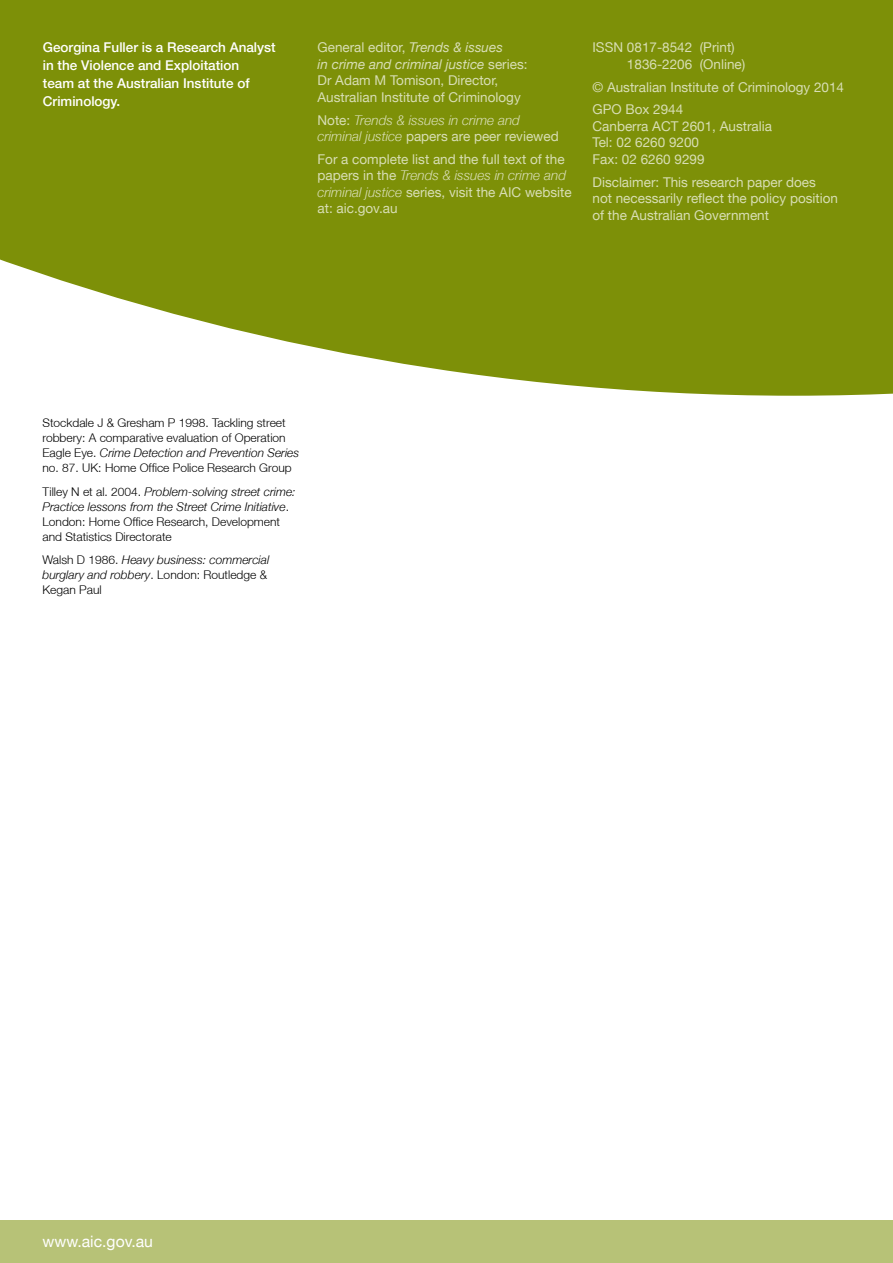
<style>
.page{position:relative;width:893px;height:1263px;background:#fff}
.page>*{position:absolute;margin:0;border:0;box-sizing:border-box;transform-origin:0 0}
.t1{font:15.75px "Helvetica Neue LT";color:#fff}
.t2{font:13.5px/16.5px "Helvetica Neue LT";color:#d8deb5}
.author_blurb{font:500 13.5px/18px "Helvetica Neue LT";color:#fff}
.t3{font:italic 300 13.5px/16.5px "Helvetica Neue LT";color:#d8deb5}
.references{font:300 12px/15px "Helvetica Neue LT";color:#000}
.references-2{font:italic 300 12px/15px "Helvetica Neue LT";color:#000}
.s1{font-style:italic}
.s2{font-weight:400;font-style:normal}
.s3{font-weight:300;font-style:italic}
.s4{font-style:normal}
</style>
<div class="page">
<svg style="left:0;top:0;width:893px;height:396px;fill:#7d9008"></svg>
<div style="left:0;top:1220px;width:893px;height:43px;background:#b7c277"></div>
<p class="author_blurb" style="left:43px;top:38px;width:234px">Georgina Fuller is a Research Analyst in the Violence and Exploitation<br>team at the Australian Institute of<br>Criminology.</p>
<p class="t2" style="left:317px;top:39px;width:212px">General editor, <span class="s1">Trends &amp; issues<br>in crime and criminal justice</span> series:<br>Dr Adam M Tomison, Director, Australian Institute of Criminology</p>
<p class="t3" style="left:317px;top:111px;width:243px"><span class="s2">Note:</span> Trends &amp; issues in crime and criminal justice <span class="s2">papers are peer reviewed</span></p>
<p class="t2" style="left:317px;top:151px;width:256px">For a complete list and the full text of the papers in the <span class="s3">Trends &amp; issues in crime and criminal justice</span> series, visit the AIC website at: aic.gov.au</p>
<p class="t2" style="left:627px;top:39px;width:120px;text-indent:-34px">ISSN 0817-8542 (Print)<br>1836-2206 (Online)</p>
<p class="t2" style="left:592px;top:75px;width:253px;line-height:23px">© Australian Institute of Criminology 2014<br>GPO Box 2944</p>
<p class="t2" style="left:592px;top:118px;width:181px">Canberra ACT 2601, Australia<br>Tel: 02 6260 9200<br>Fax: 02 6260 9299</p>
<p class="t2" style="left:592px;top:174px;width:247px">Disclaimer: This research paper does not necessarily reflect the policy position of the Australian Government</p>
<p class="references" style="left:43px;top:415px;width:258px">Stockdale J &amp; Gresham P 1998. Tackling street robbery: A comparative evaluation of Operation Eagle Eye. <span class="s1">Crime Detection and Prevention Series </span>no. 87. UK: Home Office Police Research Group</p>
<p class="references" style="left:43px;top:484px;width:255px">Tilley N et al. 2004. <span class="s1">Problem-solving street crime:<br>Practice lessons from the Street Crime Initiative</span>.<br>London: Home Office Research, Development and Statistics Directorate</p>
<p class="references-2" style="left:43px;top:552px;width:228px"><span class="s4">Walsh D 1986.</span> Heavy business: commercial burglary and robbery<span class="s4">. London: Routledge &amp;<br>Kegan Paul</span></p>
<p class="t1" style="left:43px;top:1232px;width:112px">www.aic.gov.au</p>
</div>
